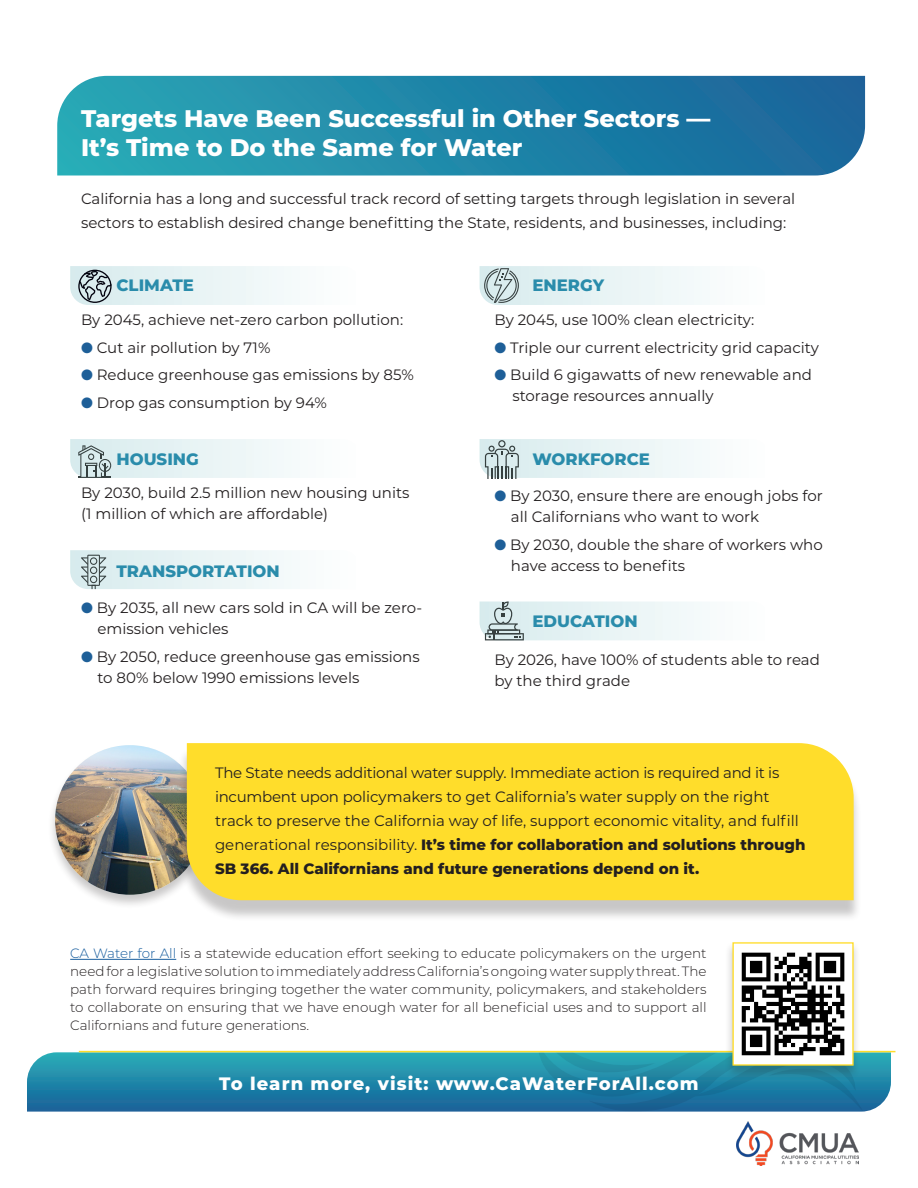
<style>
.page{position:relative;width:918px;height:1188px;background:#fff}
.page>*{position:absolute;margin:0;border:0;box-sizing:border-box;transform-origin:0 0}
.t1{font:800 24px/28.5px "Montserrat";color:#fff}
.t2{font:800 18px "Montserrat";letter-spacing:.06em;color:#fff}
.t3{font:800 16.5px "Montserrat";color:#2a8cab}
.t4{font:15px/21px "Montserrat";color:#231f20}
.t5{font:300 13.5px/18px "Montserrat";color:#231f20;text-align:justify}
.s1{color:#1e5f98}
.s2{font-weight:800}
.s3{color:#175d9e}
</style>
<div class="page">
<svg style="left:27px;top:1052px;width:864px;height:60px;background:#2689a9"></svg>
<hr style="left:79px;top:1051px;width:816px;height:1px;background:#ffdd2b">
<div style="left:47px;top:744px;width:166px;height:165px;background:#231f20;opacity:.25"></div>
<img style="left:55px;top:745px;width:150px;height:150px;border-radius:75px">
<div style="left:725px;top:940px;width:136px;height:139px;background:#231f20;opacity:.25"></div>
<div style="left:733px;top:943px;width:120px;height:122px;background:#fff"></div>
<div style="left:738px;top:949px;width:110px;height:110px;background:linear-gradient(to right,#fff,#fff)"></div>
<svg style="left:527px;top:953px;width:336px;height:159px"></svg>
<div style="left:732px;top:942px;width:122px;height:124px;border:1px solid #ffdd2b"></div>
<hr style="left:70px;top:959px;width:106px;height:1px;background:#175d9e">
<div style="left:179px;top:748px;width:683px;height:174px;background:#231f20;opacity:.25"></div>
<div style="left:187px;top:743px;width:667px;height:157px;background:#ffdd2b"></div>
<svg style="left:480px;top:601px;width:222px;height:39px"></svg>
<svg style="left:70px;top:550px;width:222px;height:39px"></svg>
<svg style="left:480px;top:439px;width:222px;height:40px"></svg>
<svg style="left:480px;top:266px;width:222px;height:39px"></svg>
<svg style="left:70px;top:439px;width:222px;height:39px"></svg>
<svg style="left:70px;top:266px;width:222px;height:39px"></svg>
<img style="left:737px;top:1121px;width:121px;height:44px">
<svg style="left:57px;top:76px;width:808px;height:100px;background:#2488a9"></svg>
<h1 class="t1" style="left:81px;top:103px;width:631px">Targets Have Been Successful in Other Sectors —<br>It’s Time to Do the Same for Water</h1>
<p class="t4" style="left:81px;top:186px;width:716px;line-height:24px">California has a long and successful track record of setting targets through legislation in several sectors to establish desired change benefitting the State, residents, and businesses, including:</p>
<p class="t3" style="left:116px;top:273px;width:79px">CLIMATE</p>
<p class="t4" style="left:81px;top:309px;width:324px">By 2045, achieve net-zero carbon pollution:</p>
<p class="t4" style="left:81px;top:336px;width:191px"><span class="s1">●</span> Cut air pollution by 71%</p>
<p class="t4" style="left:81px;top:364px;width:334px"><span class="s1">●</span> Reduce greenhouse gas emissions by 85%</p>
<p class="t4" style="left:81px;top:392px;width:247px"><span class="s1">●</span> Drop gas consumption by 94%</p>
<p class="t3" style="left:116px;top:447px;width:84px">HOUSING</p>
<p class="t4" style="left:81px;top:482px;width:330px">By 2030, build 2.5 million new housing units (1 million of which are affordable)</p>
<p class="t3" style="left:116px;top:559px;width:165px">TRANSPORTATION</p>
<p class="t4" style="left:98px;top:597px;width:326px;text-indent:-16px"><span class="s1">●</span> By 2035, all new cars sold in CA will be zero&shy;emission vehicles</p>
<p class="t4" style="left:98px;top:646px;width:324px;text-indent:-16px"><span class="s1">●</span> By 2050, reduce greenhouse gas emissions to 80% below 1990 emissions levels</p>
<p class="t3" style="left:532px;top:273px;width:73px">ENERGY</p>
<p class="t4" style="left:494px;top:309px;width:261px">By 2045, use 100% clean electricity:</p>
<p class="t4" style="left:494px;top:336px;width:326px"><span class="s1">●</span> Triple our current electricity grid capacity</p>
<p class="t4" style="left:512px;top:364px;width:301px;text-indent:-18px"><span class="s1">●</span> Build 6 gigawatts of new renewable and storage resources annually</p>
<p class="t3" style="left:532px;top:447px;width:119px">WORKFORCE</p>
<p class="t4" style="left:511px;top:485px;width:313px;text-indent:-16px"><span class="s1">●</span> By 2030, ensure there are enough jobs for all Californians who want to work</p>
<p class="t4" style="left:511px;top:534px;width:313px;text-indent:-16px"><span class="s1">●</span> By 2030, double the share of workers who have access to benefits</p>
<p class="t3" style="left:532px;top:609px;width:107px">EDUCATION</p>
<p class="t4" style="left:494px;top:648px;width:327px">By 2026, have 100% of students able to read by the third grade</p>
<p class="t4" style="left:215px;top:760px;width:592px;line-height:24px">The State needs additional water supply. Immediate action is required and it is incumbent upon policymakers to get California’s water supply on the right track to preserve the California way of life, support economic vitality, and fulfill generational responsibility. <span class="s2">It’s time for collaboration and solutions through SB 366. All Californians and future generations depend on it.</span></p>
<p class="t5" style="left:70px;top:944px;width:638px"><span class="s3">CA Water for All</span> is a statewide education effort seeking to educate policymakers on the urgent need for a legislative solution to immediately address California’s ongoing water supply threat. The path forward requires bringing together the water community, policymakers, and stakeholders to collaborate on ensuring that we have enough water for all beneficial uses and to support all Californians and future generations.</p>
<p class="t2" style="left:219px;top:1071px;width:481px">To learn more, visit: www.CaWaterForAll.com</p>
</div>
